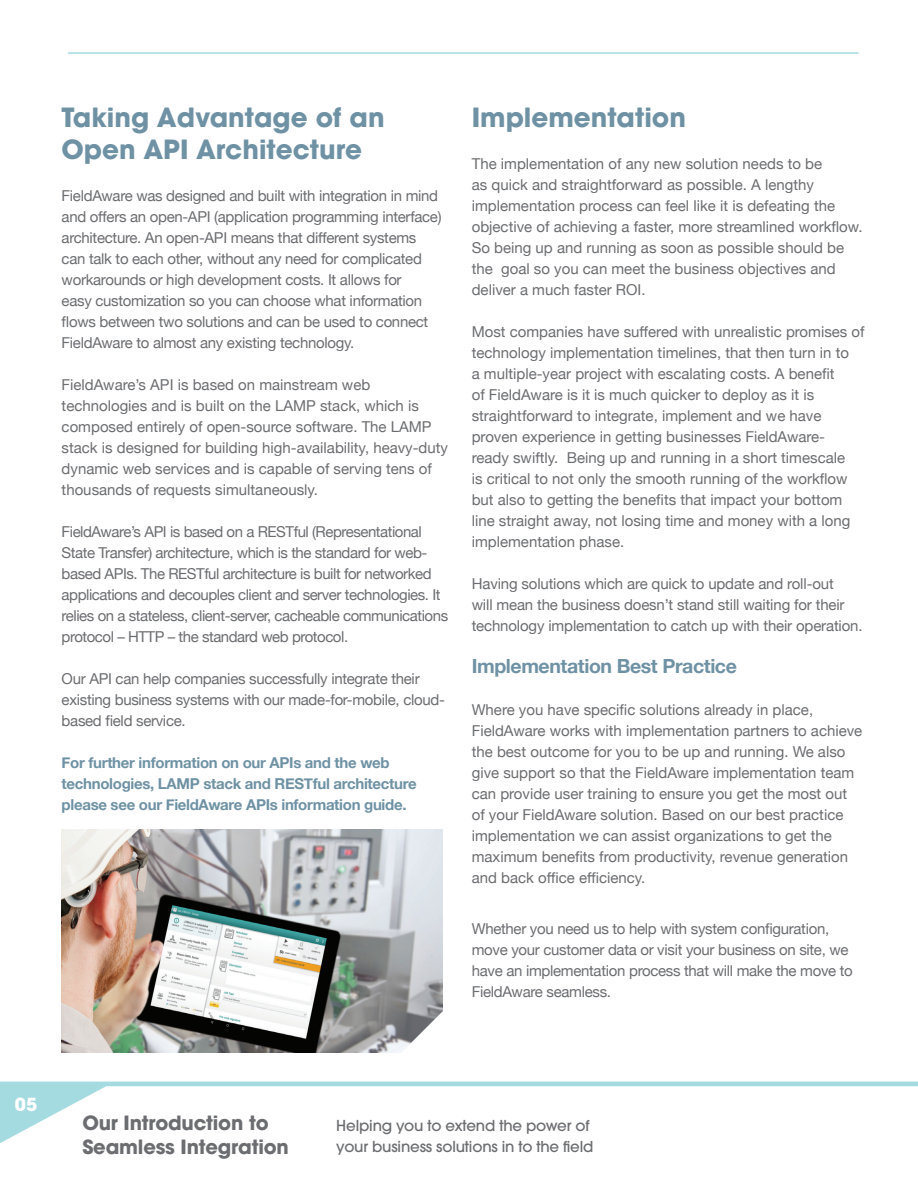
<style>
.page{position:relative;width:918px;height:1188px;background:#fff}
.page>*{position:absolute;margin:0;border:0;box-sizing:border-box;transform-origin:0 0}
.t1{font:700 26.25px/31.5px "Avant Garde";color:#6e92a4}
.t2{font:700 19.5px/24px "Avant Garde";letter-spacing:-.01em;color:#6c6d70}
.t3{font:700 19.5px "Helvetica Neue";letter-spacing:-.02em;color:#6e92a4}
.t4{font:700 18px "Avant Garde";color:#fff}
.t5{font:15px/21px "Helvetica Neue";color:#6c6d70}
.t6{font:15px/21px "Helvetica Neue";letter-spacing:-.02em;color:#6c6d70}
.t7{font:15px/21px "Helvetica Neue";letter-spacing:-.03em;color:#6c6d70}
.t8{font:700 15px/21px "Helvetica Neue";letter-spacing:-.02em;color:#6e92a4}
.t9{font:500 15px/21px "Avant Garde";letter-spacing:-.01em;color:#6c6d70}
</style>
<div class="page">
<hr style="left:68px;top:52px;width:790px;height:2px;background:#a3dbe0">
<svg style="left:0;top:1082px;width:918px;height:61px"></svg>
<img style="left:62px;top:830px;width:380px;height:222px">
<svg style="left:380px;top:982px;width:63px;height:71px"></svg>
<h1 class="t1" style="left:62px;top:102px;width:325px">Taking Advantage of an<br>Open API Architecture</h1>
<p class="t6" style="left:62px;top:184px;width:381px">FieldAware was designed and built with integration in mind and offers an open-API (application programming interface) architecture. An open-API means that different systems can talk to each other, without any need for complicated workarounds or high development costs. It allows for<br>easy customization so you can choose what information flows between two solutions and can be used to connect FieldAware to almost any existing technology.</p>
<p class="t5" style="left:62px;top:373px;width:388px">FieldAware’s API is based on mainstream web technologies and is built on the LAMP stack, which is composed entirely of open-source software. The LAMP stack is designed for building high-availability, heavy-duty dynamic web services and is capable of serving tens of thousands of requests simultaneously.</p>
<p class="t7" style="left:62px;top:520px;width:388px">FieldAware’s API is based on a RESTful (Representational State Transfer) architecture, which is the standard for web&shy;based APIs. The RESTful architecture is built for networked applications and decouples client and server technologies. It relies on a stateless, client-server, cacheable communications protocol – HTTP – the standard web protocol.</p>
<p class="t6" style="left:62px;top:667px;width:385px">Our API can help companies successfully integrate their existing business systems with our made-for-mobile, cloud&shy;based field service.</p>
<p class="t8" style="left:62px;top:751px;width:357px">For further information on our APIs and the web technologies, LAMP stack and RESTful architecture please see our FieldAware APIs information guide.</p>
<h1 class="t1" style="left:472px;top:102px;width:216px">Implementation</h1>
<p class="t5" style="left:472px;top:152px;width:392px">The implementation of any new solution needs to be<br>as quick and straightforward as possible. A lengthy implementation process can feel like it is defeating the objective of achieving a faster, more streamlined workflow.<br>So being up and running as soon as possible should be the goal so you can meet the business objectives and deliver a much faster ROI.</p>
<p class="t5" style="left:472px;top:320px;width:394px">Most companies have suffered with unrealistic promises of technology implementation timelines, that then turn in to<br>a multiple-year project with escalating costs. A benefit<br>of FieldAware is it is much quicker to deploy as it is straightforward to integrate, implement and we have proven experience in getting businesses FieldAware&shy;ready swiftly. Being up and running in a short timescale<br>is critical to not only the smooth running of the workflow but also to getting the benefits that impact your bottom line straight away, not losing time and money with a long implementation phase.</p>
<p class="t5" style="left:472px;top:572px;width:392px">Having solutions which are quick to update and roll-out<br>will mean the business doesn’t stand still waiting for their technology implementation to catch up with their operation.</p>
<h2 class="t3" style="left:472px;top:649px;width:267px">Implementation Best Practice</h2>
<p class="t5" style="left:472px;top:698px;width:392px">Where you have specific solutions already in place, FieldAware works with implementation partners to achieve the best outcome for you to be up and running. We also give support so that the FieldAware implementation team can provide user training to ensure you get the most out of your FieldAware solution. Based on our best practice implementation we can assist organizations to get the maximum benefits from productivity, revenue generation and back office efficiency.</p>
<p class="t6" style="left:472px;top:917px;width:383px">Whether you need us to help with system configuration, move your customer data or visit your business on site, we have an implementation process that will make the move to FieldAware seamless.</p>
<p class="t4" style="left:15px;top:1093px;width:24px">05</p>
<h2 class="t2" style="left:82px;top:1111px;width:208px">Our Introduction to<br>Seamless Integration</h2>
<p class="t9" style="left:336px;top:1115px;width:259px">Helping you to extend the power of your business solutions in to the field</p>
</div>
